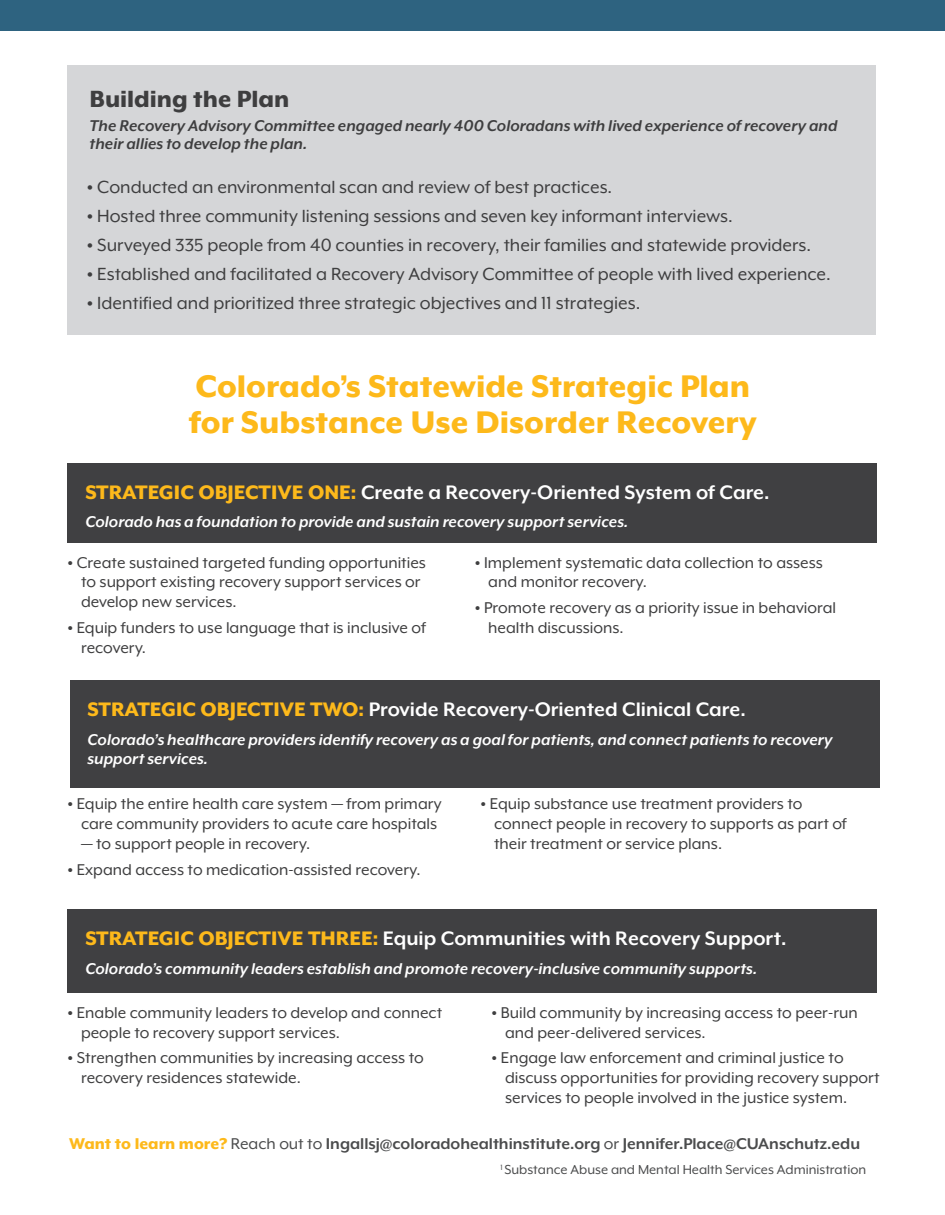
<style>
.page{position:relative;width:945px;height:1215px;background:#fff}
.page>*{position:absolute;margin:0;border:0;box-sizing:border-box;transform-origin:0 0}
.t1{font:800 36px/36px "Mr Eaves XL Mod OT";color:#fdb91b}
.t2{font:800 27px "Mr Eaves XL Mod OT";color:#3e3e3f}
.t3{font:700 22.5px "Mr Eaves XL Mod OT";color:#fff}
.t4{font:20.25px "Mr Eaves XL Mod OT";color:#3e3e3f}
.t5{font:18px/19.8px "Mr Eaves XL Mod OT";color:#3e3e3f}
.t6{font:italic 700 18px/19.8px "Mr Eaves XL Mod OT";color:#fff}
.t7{font:italic 700 18px/18px "Mr Eaves XL Mod OT";color:#3e3e3f}
.t8{font:700 18px "Mr Eaves XL Mod OT";color:#4b4c4d}
.t9{font:15px "Mr Eaves XL Mod OT";color:#4b4c4d}
.s1{font-weight:800}
.s2{font-weight:800;color:#fdb91b}
.s3{font-weight:400}
</style>
<div class="page">
<div style="left:0;top:0;width:945px;height:31px;background:#2e6380"></div>
<div style="left:68px;top:463px;width:810px;height:80px;background:#404042"></div>
<div style="left:70px;top:680px;width:810px;height:108px;background:#404042"></div>
<div style="left:68px;top:909px;width:810px;height:84px;background:#404042"></div>
<div style="left:68px;top:66px;width:808px;height:269px;background:#d5d6d8"></div>
<p class="t2" style="left:90px;top:85px;width:201px">Building the Plan</p>
<p class="t7" style="left:90px;top:117px;width:749px">The Recovery Advisory Committee engaged nearly 400 Coloradans with lived experience of recovery and their allies to develop the plan.</p>
<p class="t4" style="left:87px;top:177px;width:527px"><span class="s1">•</span> Conducted an environmental scan and review of best practices.</p>
<p class="t4" style="left:87px;top:206px;width:648px"><span class="s1">•</span> Hosted three community listening sessions and seven key informant interviews.</p>
<p class="t4" style="left:87px;top:235px;width:726px"><span class="s1">•</span> Surveyed 335 people from 40 counties in recovery, their families and statewide providers.</p>
<p class="t4" style="left:87px;top:264px;width:746px"><span class="s1">•</span> Established and facilitated a Recovery Advisory Committee of people with lived experience.</p>
<p class="t4" style="left:87px;top:292px;width:555px"><span class="s1">•</span> Identified and prioritized three strategic objectives and 11 strategies.</p>
<p class="t1" style="left:189px;top:368px;width:569px">Colorado’s Statewide Strategic Plan for Substance Use Disorder Recovery</p>
<p class="t3" style="left:85px;top:481px;width:686px"><span class="s2">STRATEGIC OBJECTIVE ONE:</span> Create a Recovery-Oriented System of Care.</p>
<p class="t6" style="left:85px;top:512px;width:544px">Colorado has a foundation to provide and sustain recovery support services.</p>
<p class="t5" style="left:81px;top:552px;width:347px;text-indent:-14px"><span class="s1">•</span> Create sustained targeted funding opportunities to support existing recovery support services or develop new services.</p>
<p class="t5" style="left:81px;top:618px;width:346px;text-indent:-14px"><span class="s1">•</span> Equip funders to use language that is inclusive of recovery.</p>
<p class="t5" style="left:488px;top:552px;width:336px;text-indent:-14px"><span class="s1">•</span> Implement systematic data collection to assess and monitor recovery.</p>
<p class="t5" style="left:488px;top:598px;width:349px;text-indent:-14px"><span class="s1">•</span> Promote recovery as a priority issue in behavioral health discussions.</p>
<p class="t3" style="left:88px;top:698px;width:660px"><span class="s2">STRATEGIC OBJECTIVE TWO:</span> Provide Recovery-Oriented Clinical Care.</p>
<p class="t6" style="left:88px;top:729px;width:747px">Colorado’s healthcare providers identify recovery as a goal for patients, and connect patients to recovery support services.</p>
<p class="t5" style="left:68px;top:794px;width:376px;text-align:center"><span class="s1">•</span> Equip the entire health care system — from primary care community providers to acute care hospitals</p>
<p class="t5" style="left:81px;top:834px;width:231px">— to support people in recovery.</p>
<p class="t5" style="left:68px;top:859px;width:355px"><span class="s1">•</span> Expand access to medication-assisted recovery.</p>
<p class="t5" style="left:494px;top:794px;width:354px;text-indent:-14px"><span class="s1">•</span> Equip substance use treatment providers to connect people in recovery to supports as part of their treatment or service plans.</p>
<p class="t3" style="left:85px;top:927px;width:703px"><span class="s2">STRATEGIC OBJECTIVE THREE:</span> Equip Communities with Recovery Support.</p>
<p class="t6" style="left:85px;top:958px;width:673px">Colorado’s community leaders establish and promote recovery-inclusive community supports.</p>
<p class="t5" style="left:81px;top:1003px;width:363px;text-indent:-14px"><span class="s1">•</span> Enable community leaders to develop and connect people to recovery support services.</p>
<p class="t5" style="left:81px;top:1048px;width:344px;text-indent:-14px"><span class="s1">•</span> Strengthen communities by increasing access to recovery residences statewide.</p>
<p class="t5" style="left:505px;top:1003px;width:354px;text-indent:-14px"><span class="s1">•</span> Build community by increasing access to peer-run and peer-delivered services.</p>
<p class="t5" style="left:505px;top:1048px;width:376px;text-indent:-14px"><span class="s1">•</span> Engage law enforcement and criminal justice to discuss opportunities for providing recovery support services to people involved in the justice system.</p>
<p class="t8" style="left:69px;top:1134px;width:792px"><span class="s2">Want to learn more?</span> <span class="s3">Reach out to</span> Ingallsj@coloradohealthinstitute.org <span class="s3">or</span> Jennifer.Place@CUAnschutz.edu</p>
<p class="t9" style="left:500px;top:1162px;width:367px"><sup>1</sup> Substance Abuse and Mental Health Services Administration</p>
</div>
